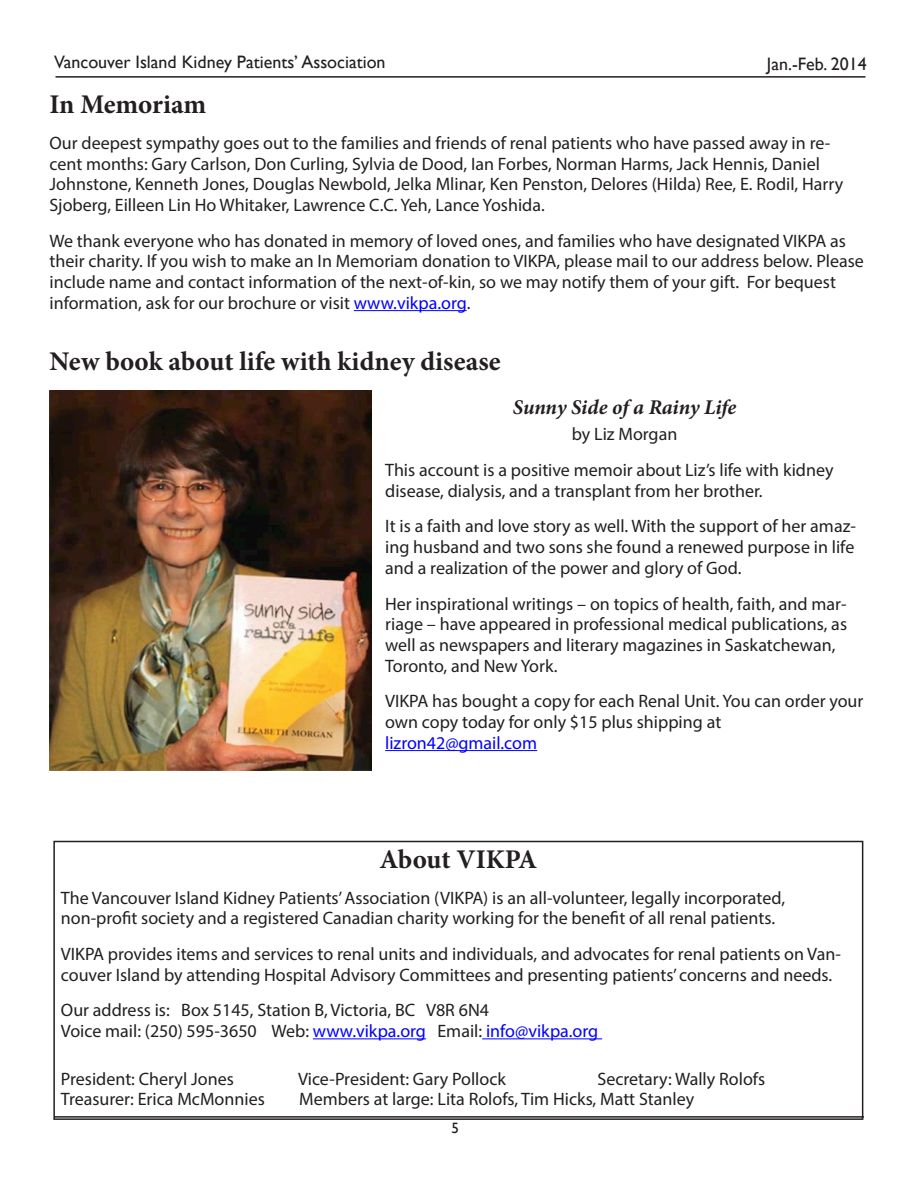
<style>
.page{position:relative;width:918px;height:1188px;background:#fff}
.page>*{position:absolute;margin:0;border:0;box-sizing:border-box;transform-origin:0 0}
.t1{font:700 27px "Minion Pro";color:#231f20}
.t2{font:italic 700 21px "Minion Pro";letter-spacing:-.005em;color:#231f20}
.t3{font:18px/20.7px "Myriad Pro";color:#231f20}
.t4{font:18px "Gill Sans";color:#231f20}
.t5{font:18px "Myriad Pro";color:#00f}
.t6{font:15px "Gill Sans";color:#231f20}
.s1{color:#00f}
</style>
<div class="page">
<hr style="left:54px;top:1116px;width:810px;height:2px;background:#231f20">
<hr style="left:56px;top:76px;width:810px;height:2px;background:#231f20">
<hr style="left:354px;top:310px;width:113px;height:1px;background:#00f">
<hr style="left:313px;top:1039px;width:113px;height:1px;background:#00f">
<hr style="left:482px;top:1039px;width:120px;height:1px;background:#00f">
<div style="left:53px;top:841px;width:810px;height:279px;border:2px solid #231f20"></div>
<hr style="left:385px;top:750px;width:152px;height:1px;background:#00f">
<img style="left:50px;top:390px;width:322px;height:381px">
<p class="t4" style="left:54px;top:51px;width:333px">Vancouver Island Kidney Patients’ Association</p>
<p class="t4" style="left:767px;top:54px;width:101px">Jan.-Feb. 2014</p>
<h1 class="t1" style="left:50px;top:86px;width:158px">In Memoriam</h1>
<p class="t3" style="left:50px;top:132px;width:795px">Our deepest sympathy goes out to the families and friends of renal patients who have passed away in re&shy;cent months: Gary Carlson, Don Curling, Sylvia de Dood, Ian Forbes, Norman Harms, Jack Hennis, Daniel Johnstone, Kenneth Jones, Douglas Newbold, Jelka Mlinar, Ken Penston, Delores (Hilda) Ree, E. Rodil, Harry Sjoberg, Eilleen Lin Ho Whitaker, Lawrence C.C. Yeh, Lance Yoshida.</p>
<p class="t3" style="left:50px;top:230px;width:816px">We thank everyone who has donated in memory of loved ones, and families who have designated VIKPA as their charity. If you wish to make an In Memoriam donation to VIKPA, please mail to our address below. Please include name and contact information of the next-of-kin, so we may notify them of your gift. For bequest information, ask for our brochure or visit <span class="s1">www.vikpa.org</span>.</p>
<h1 class="t1" style="left:50px;top:343px;width:453px">New book about life with kidney disease</h1>
<p class="t2" style="left:513px;top:392px;width:225px">Sunny Side of a Rainy Life</p>
<p class="t3" style="left:385px;top:416px;width:450px;line-height:35.7px;text-indent:187px">by Liz Morgan<br>This account is a positive memoir about Liz’s life with kidney</p>
<p class="t3" style="left:385px;top:473px;width:472px;line-height:35.7px">disease, dialysis, and a transplant from her brother.<br>It is a faith and love story as well. With the support of her amaz-</p>
<p class="t3" style="left:385px;top:536px;width:471px">ing husband and two sons she found a renewed purpose in life and a realization of the power and glory of God.</p>
<p class="t3" style="left:385px;top:593px;width:463px">Her inspirational writings – on topics of health, faith, and mar&shy;riage – have appeared in professional medical publications, as well as newspapers and literary magazines in Saskatchewan, Toronto, and New York.</p>
<p class="t3" style="left:385px;top:691px;width:480px">VIKPA has bought a copy for each Renal Unit. You can order your own copy today for only $15 plus shipping at</p>
<p class="t5" style="left:385px;top:732px;width:153px">lizron42@gmail.com</p>
<h1 class="t1" style="left:380px;top:840px;width:159px">About VIKPA</h1>
<p class="t3" style="left:61px;top:887px;width:726px">The Vancouver Island Kidney Patients’ Association (VIKPA) is an all-volunteer, legally incorporated, non-profit society and a registered Canadian charity working for the benefit of all renal patients.</p>
<p class="t3" style="left:61px;top:943px;width:782px">VIKPA provides items and services to renal units and individuals, and advocates for renal patients on Van&shy;couver Island by attending Hospital Advisory Committees and presenting patients’ concerns and needs.</p>
<p class="t3" style="left:61px;top:1000px;width:539px">Our address is: Box 5145, Station B, Victoria, BC V8R 6N4<br>Voice mail: (250) 595-3650 Web: <span class="s1">www.vikpa.org</span> Email: <span class="s1">info@vikpa.org</span></p>
<p class="t3" style="left:61px;top:1068px;width:174px">President: Cheryl Jones</p>
<p class="t3" style="left:298px;top:1068px;width:209px">Vice-President: Gary Pollock</p>
<p class="t3" style="left:598px;top:1068px;width:169px">Secretary: Wally Rolofs</p>
<p class="t3" style="left:61px;top:1089px;width:205px">Treasurer: Erica McMonnies</p>
<p class="t3" style="left:299px;top:1089px;width:397px">Members at large: Lita Rolofs, Tim Hicks, Matt Stanley</p>
<p class="t6" style="left:451px;top:1119px;width:9px">5</p>
</div>
